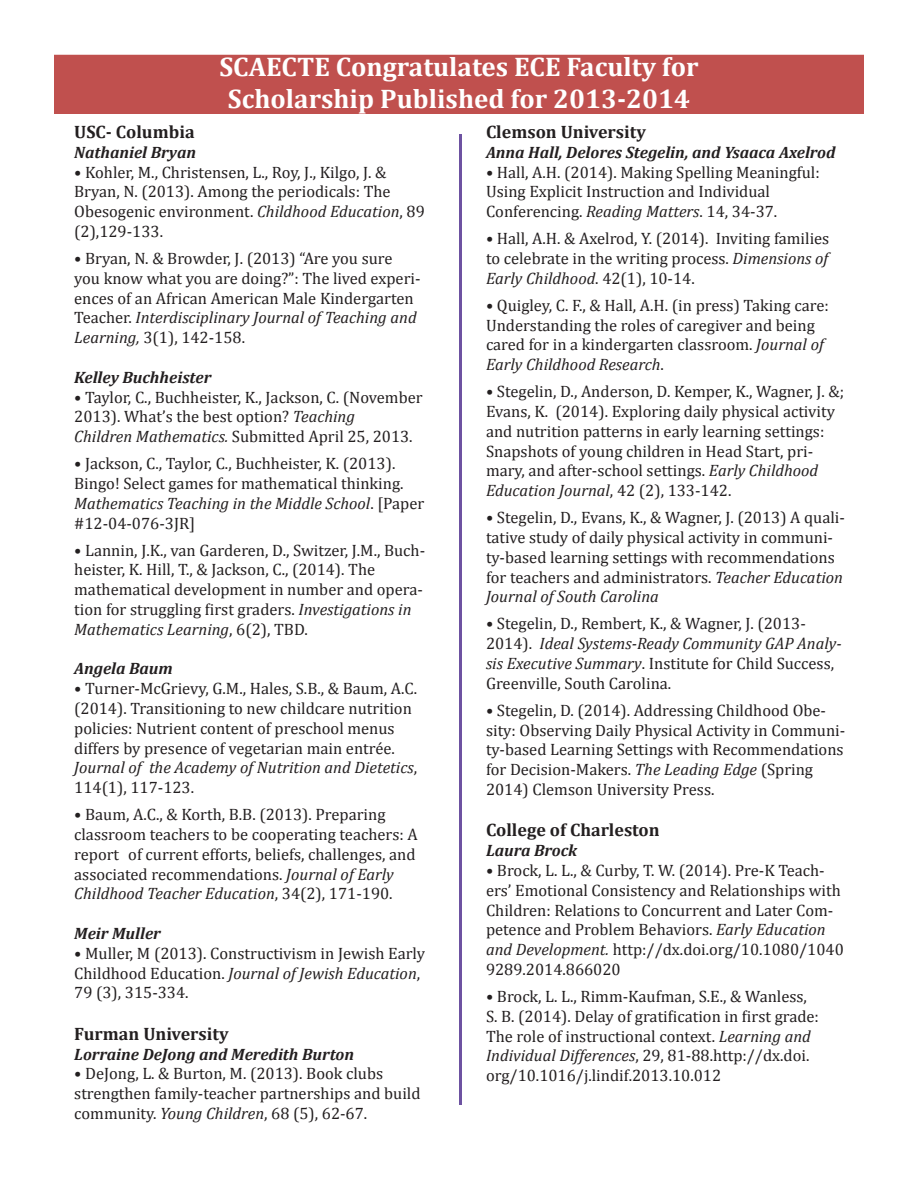
<style>
.page{position:relative;width:918px;height:1188px;background:#fff}
.page>*{position:absolute;margin:0;border:0;box-sizing:border-box;transform-origin:0 0}
.t1{font:700 27px "Cambria";color:#fff}
.t2{font:700 18px "Cambria";color:#231f20}
.t3{font:16.5px/19.8px "Cambria";color:#231f20}
.t4{font:italic 700 16.5px "Cambria";color:#231f20}
.t5{font:italic 16.5px/19.8px "Cambria";color:#231f20}
.s1{font-style:italic}
.s2{font-style:normal}
</style>
<div class="page">
<div style="left:54px;top:55px;width:810px;height:59px;background:#c0504e"></div>
<hr style="left:459px;top:134px;width:3px;height:970px;background:#6d52a1">
<p class="t1" style="left:219px;top:47px;width:481px">SCAECTE Congratulates ECE Faculty for</p>
<p class="t1" style="left:228px;top:80px;width:464px">Scholarship Published for 2013-2014</p>
<p class="t2" style="left:74px;top:119px;width:122px">USC- Columbia</p>
<p class="t4" style="left:74px;top:141px;width:123px">Nathaniel Bryan</p>
<p class="t3" style="left:74px;top:162px;width:352px">• Kohler, M., Christensen, L., Roy, J., Kilgo, J. &amp; Bryan, N. (2013). Among the periodicals: The Obesogenic environment. <span class="s1">Childhood Education</span>, 89 (2),129-133.</p>
<p class="t3" style="left:74px;top:248px;width:348px">• Bryan, N. &amp; Browder, J. (2013) “Are you sure you know what you are doing?”: The lived experi&shy;ences of an African American Male Kindergarten Teacher. <span class="s1">Interdisciplinary Journal of Teaching and Learning,</span> 3(1), 142-158.</p>
<p class="t4" style="left:74px;top:366px;width:139px">Kelley Buchheister</p>
<p class="t3" style="left:74px;top:387px;width:350px">• Taylor, C., Buchheister, K., Jackson, C. (November<br>2013). What’s the best option? <span class="s1">Teaching</span></p>
<p class="t3" style="left:74px;top:427px;width:340px"><span class="s1">Children Mathematics.</span> Submitted April 25, 2013.</p>
<p class="t3" style="left:74px;top:454px;width:331px">• Jackson, C., Taylor, C., Buchheister, K. (2013).<br>Bingo! Select games for mathematical thinking.</p>
<p class="t5" style="left:74px;top:493px;width:352px">Mathematics Teaching in the Middle School<span class="s2">. [Paper #12-04-076-3JR]</span></p>
<p class="t3" style="left:74px;top:540px;width:352px">• Lannin, J.K., van Garderen, D., Switzer, J.M., Buch&shy;heister, K. Hill, T., &amp; Jackson, C., (2014). The</p>
<p class="t3" style="left:74px;top:580px;width:350px">mathematical development in number and opera&shy;tion for struggling first graders. <span class="s1">Investigations in<br>Mathematics Learning</span>, 6(2), TBD.</p>
<p class="t4" style="left:74px;top:657px;width:100px">Angela Baum</p>
<p class="t3" style="left:74px;top:679px;width:344px">• Turner-McGrievy, G.M., Hales, S.B., &amp; Baum, A.C. (2014). Transitioning to new childcare nutrition policies: Nutrient content of preschool menus differs by presence of vegetarian main entrée.<br><span class="s1">Journal of the Academy of Nutrition and Dietetics</span>, 114(1), 117-123.</p>
<p class="t3" style="left:74px;top:805px;width:345px">• Baum, A.C., &amp; Korth, B.B. (2013). Preparing classroom teachers to be cooperating teachers: A report of current efforts, beliefs, challenges, and associated recommendations. <span class="s1">Journal of Early Childhood Teacher Education</span>, 34(2), 171-190.</p>
<p class="t4" style="left:74px;top:922px;width:88px">Meir Muller</p>
<p class="t3" style="left:74px;top:943px;width:352px">• Muller, M (2013). Constructivism in Jewish Early<br>Childhood Education. <span class="s1">Journal of Jewish Education</span>,<br>79 (3), 315-334.</p>
<p class="t2" style="left:74px;top:1021px;width:156px">Furman University</p>
<p class="t4" style="left:74px;top:1042px;width:281px">Lorraine DeJong and Meredith Burton</p>
<p class="t3" style="left:74px;top:1064px;width:348px">• DeJong, L. &amp; Burton, M. (2013). Book clubs strengthen family-teacher partnerships and build</p>
<p class="t3" style="left:74px;top:1103px;width:295px">community. <span class="s1">Young Children</span>, 68 (5), 62-67.</p>
<p class="t2" style="left:486px;top:119px;width:161px">Clemson University</p>
<p class="t4" style="left:486px;top:141px;width:351px">Anna Hall, Delores Stegelin, and Ysaaca Axelrod</p>
<p class="t3" style="left:486px;top:162px;width:335px">• Hall, A.H. (2014). Making Spelling Meaningful:</p>
<p class="t3" style="left:486px;top:182px;width:286px">Using Explicit Instruction and Individual</p>
<p class="t3" style="left:486px;top:202px;width:293px">Conferencing. <span class="s1">Reading Matters</span>. 14, 34-37.</p>
<p class="t3" style="left:486px;top:229px;width:345px;text-align:justify">• Hall, A.H. &amp; Axelrod, Y. (2014). Inviting families to celebrate in the writing process. <span class="s1">Dimensions of Early Childhood</span>. 42(1), 10-14.</p>
<p class="t3" style="left:486px;top:295px;width:344px">• Quigley, C. F., &amp; Hall, A.H. (in press) Taking care:<br>Understanding the roles of caregiver and being cared for in a kindergarten classroom. <span class="s1">Journal of Early Childhood Research</span>.</p>
<p class="t3" style="left:486px;top:382px;width:360px">• Stegelin, D., Anderson, D. Kemper, K., Wagner, J. &amp;; Evans, K. (2014). Exploring daily physical activity and nutrition patterns in early learning settings:<br>Snapshots of young children in Head Start, pri&shy;mary, and after-school settings. <span class="s1">Early Childhood Education Journal</span>, 42 (2), 133-142.</p>
<p class="t3" style="left:486px;top:508px;width:360px">• Stegelin, D., Evans, K., &amp; Wagner, J. (2013) A quali&shy;tative study of daily physical activity in communi&shy;ty-based learning settings with recommendations for teachers and administrators. <span class="s1">Teacher Education Journal of South Carolina</span></p>
<p class="t3" style="left:486px;top:614px;width:357px">• Stegelin, D., Rembert, K., &amp; Wagner, J. (2013- 2014). <span class="s1">Ideal Systems-Ready Community GAP Analy&shy;sis Executive Summary</span>. Institute for Child Success, Greenville, South Carolina.</p>
<p class="t3" style="left:486px;top:700px;width:361px">• Stegelin, D. (2014). Addressing Childhood Obe&shy;sity: Observing Daily Physical Activity in Communi&shy;ty-based Learning Settings with Recommendations for Decision-Makers. <span class="s1">The Leading Edge</span> (Spring 2014) Clemson University Press.</p>
<p class="t2" style="left:486px;top:818px;width:175px">College of Charleston</p>
<p class="t4" style="left:486px;top:839px;width:93px">Laura Brock</p>
<p class="t3" style="left:486px;top:860px;width:359px">• Brock, L. L., &amp; Curby, T. W. (2014). Pre-K Teach&shy;ers’ Emotional Consistency and Relationships with Children: Relations to Concurrent and Later Com&shy;petence and Problem Behaviors. <span class="s1">Early Education and Development.</span> http://dx.doi.org/10.1080/1040<br>9289.2014.866020</p>
<p class="t3" style="left:486px;top:986px;width:335px">• Brock, L. L., Rimm-Kaufman, S.E., &amp; Wanless, S. B. (2014). Delay of gratification in first grade:<br>The role of instructional context. <span class="s1">Learning and Individual Differences</span>, 29, 81-88.http://dx.doi. org/10.1016/j.lindif.2013.10.012</p>
</div>
